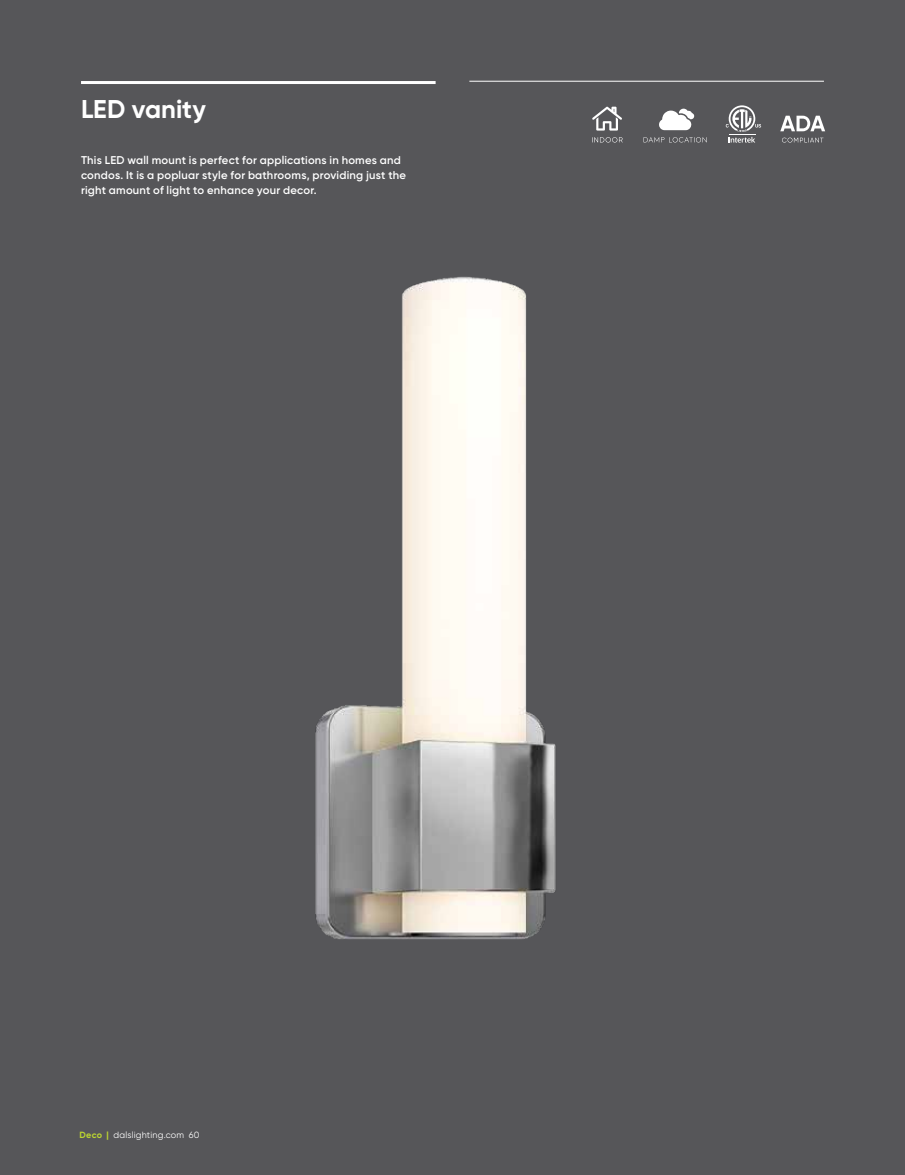
<style>
.page{position:relative;width:905px;height:1175px;background:#fff}
.page>*{position:absolute;margin:0;border:0;box-sizing:border-box;transform-origin:0 0}
.t1{font:700 25.65px "Gilroy";color:#fff}
.t2{font:600 11.25px/15px "Gilroy";letter-spacing:.02em;color:#fff}
.t3{font:9px "Gilroy";letter-spacing:.025em;color:#fff}
.s1{font-weight:700;color:#bcd631}
</style>
<div class="page">
<div style="left:0;top:0;width:904px;height:1174px;background:#565659"></div>
<hr style="left:81px;top:81px;width:354px;height:3px;background:#fff">
<hr style="left:469px;top:81px;width:355px;height:1px;background:#fff">
<img style="left:315px;top:276px;width:241px;height:664px">
<svg style="left:725px;top:105px;width:36px;height:38px"></svg>
<svg style="left:782px;top:138px;width:41px;height:5px"></svg>
<svg style="left:780px;top:116px;width:45px;height:15px"></svg>
<svg style="left:592px;top:107px;width:30px;height:24px"></svg>
<svg style="left:592px;top:137px;width:30px;height:5px"></svg>
<svg style="left:643px;top:137px;width:63px;height:5px"></svg>
<svg style="left:659px;top:109px;width:35px;height:21px"></svg>
<h1 class="t1" style="left:81px;top:93px;width:126px">LED vanity</h1>
<p class="t2" style="left:81px;top:152px;width:326px">This LED wall mount is perfect for applications in homes and condos. It is a popluar style for bathrooms, providing just the right amount of light to enhance your decor.</p>
<p class="t3" style="left:80px;top:1129px;width:121px"><span class="s1">Deco |</span> dalslighting.com 60</p>
</div>
